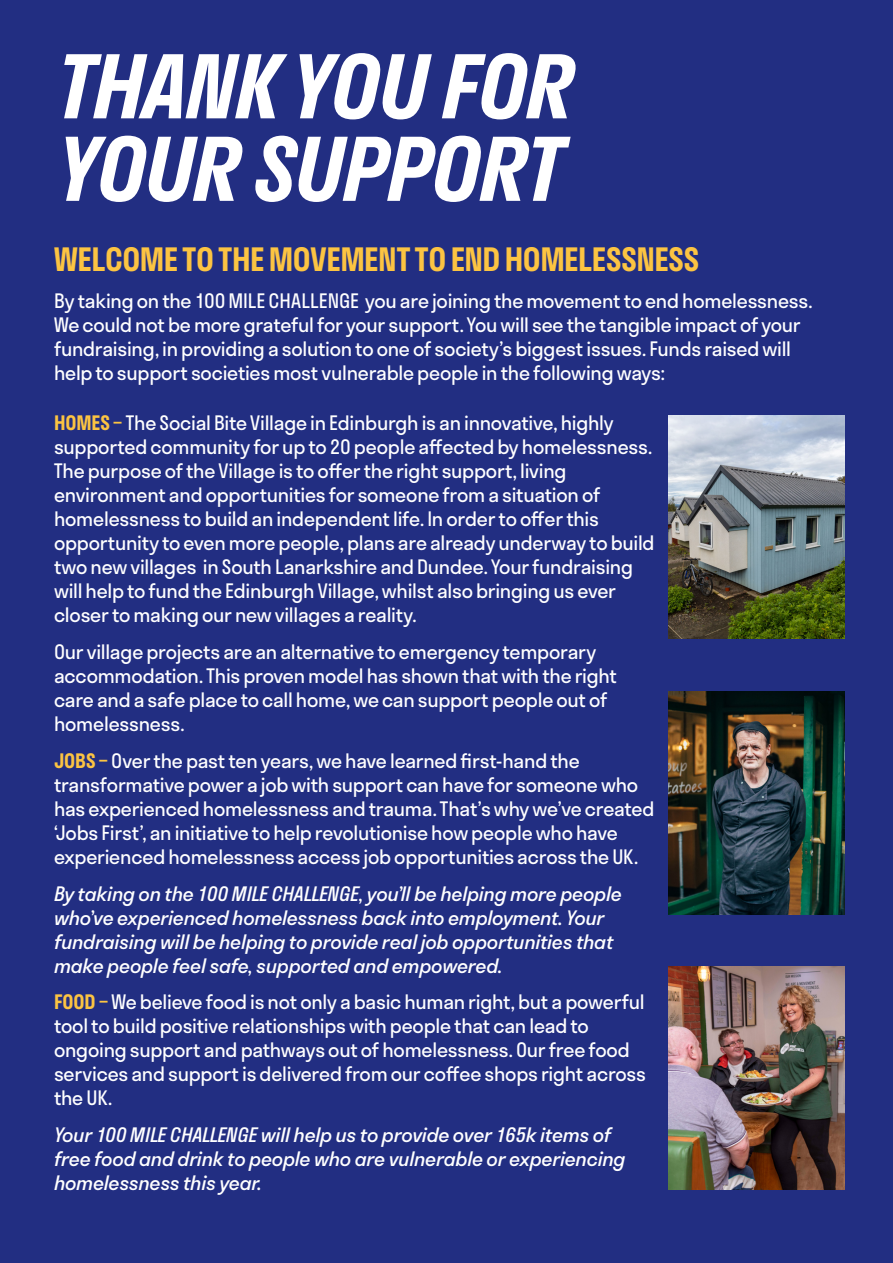
<style>
.page{position:relative;width:893px;height:1263px;background:#222e82}
.page>*{position:absolute;margin:0;border:0;box-sizing:border-box;transform-origin:0 0}
.t1{font:italic 600 85.5px/82.5px "Stratos";letter-spacing:-.01em;color:#fff}
.t2{font:600 31.5px "Stratos";letter-spacing:-.015em;color:#fcc442}
.t3{font:19.5px/24px "Stratos";letter-spacing:-.01em;color:#fff}
.t4{font:italic 19.5px/24px "Stratos";letter-spacing:-.01em;color:#fff}
.s1{font-weight:600;color:#fcc442}
</style>
<div class="page">
<img style="left:668px;top:967px;width:176px;height:223px">
<img style="left:668px;top:691px;width:176px;height:223px">
<img style="left:668px;top:416px;width:176px;height:223px">
<h1 class="t1" style="left:57px;top:43px;width:518px">THANK YOU FOR<br>YOUR SUPPORT</h1>
<h2 class="t2" style="left:54px;top:234px;width:647px">WELCOME TO THE MOVEMENT TO END HOMELESSNESS</h2>
<p class="t3" style="left:54px;top:288px;width:760px">By taking on the 100 MILE CHALLENGE you are joining the movement to end homelessness.<br>We could not be more grateful for your support. You will see the tangible impact of your fundraising, in providing a solution to one of society’s biggest issues. Funds raised will help to support societies most vulnerable people in the following ways:</p>
<p class="t3" style="left:54px;top:410px;width:602px"><span class="s1">HOMES –</span> The Social Bite Village in Edinburgh is an innovative, highly supported community for up to 20 people affected by homelessness.<br>The purpose of the Village is to offer the right support, living environment and opportunities for someone from a situation of homelessness to build an independent life. In order to offer this opportunity to even more people, plans are already underway to build two new villages in South Lanarkshire and Dundee. Your fundraising will help to fund the Edinburgh Village, whilst also bringing us ever closer to making our new villages a reality.</p>
<p class="t3" style="left:54px;top:639px;width:565px">Our village projects are an alternative to emergency temporary accommodation. This proven model has shown that with the right care and a safe place to call home, we can support people out of homelessness.</p>
<p class="t3" style="left:54px;top:748px;width:602px"><span class="s1">JOBS –</span> Over the past ten years, we have learned first-hand the transformative power a job with support can have for someone who has experienced homelessness and trauma. That’s why we’ve created ‘Jobs First’, an initiative to help revolutionise how people who have experienced homelessness access job opportunities across the UK.</p>
<p class="t4" style="left:54px;top:881px;width:569px">By taking on the 100 MILE CHALLENGE, you’ll be helping more people who’ve experienced homelessness back into employment. Your fundraising will be helping to provide real job opportunities that make people feel safe, supported and empowered.</p>
<p class="t3" style="left:54px;top:989px;width:594px"><span class="s1">FOOD –</span> We believe food is not only a basic human right, but a powerful tool to build positive relationships with people that can lead to ongoing support and pathways out of homelessness. Our free food services and support is delivered from our coffee shops right across the UK.</p>
<p class="t4" style="left:54px;top:1122px;width:573px">Your 100 MILE CHALLENGE will help us to provide over 165k items of free food and drink to people who are vulnerable or experiencing homelessness this year.</p>
</div>
